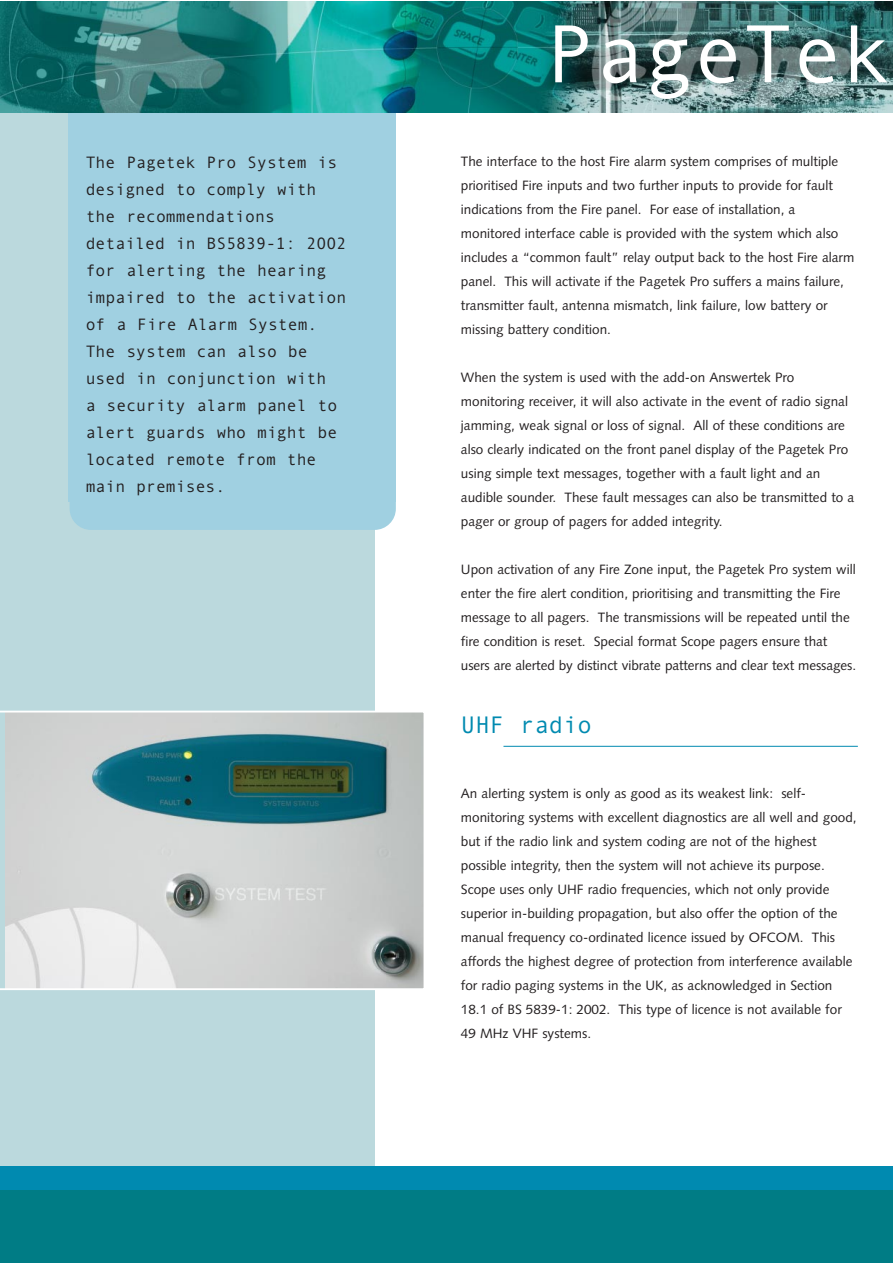
<style>
.page{position:relative;width:893px;height:1263px;background:#fff}
.page>*{position:absolute;margin:0;border:0;box-sizing:border-box;transform-origin:0 0}
.t1{font:82.5px "Monotypecom";color:#fff}
.t2{font:24px "Monotypecom";color:#008ab0}
.t3{font:16.5px/27px "Monotypecom";color:#231f20}
.t4{font:13.5px/24px "Syntax";color:#231f20}
</style>
<div class="page">
<div style="left:0;top:2px;width:374px;height:1173px;background:#bbd9dd"></div>
<div style="left:68px;top:112px;width:328px;height:390px;background:#a0d0e1"></div>
<div style="left:70px;top:273px;width:326px;height:257px;background:#a0d0e1;border-radius:21px"></div>
<div style="left:0;top:1190px;width:892px;height:73px;background:#007c85"></div>
<div style="left:0;top:1166px;width:892px;height:24px;background:#008ab0"></div>
<img style="left:0;top:2px;width:892px;height:110px">
<hr style="left:503px;top:746px;width:354px;height:1px;background:#008ab0">
<svg style="left:0;top:711px;width:424px;height:279px;background:#abbbbc"></svg>
<p class="t3" style="left:86px;top:150px;width:262px">The Pagetek Pro System is designed to comply with the recommendations detailed in BS5839-1: 2002 for alerting the hearing impaired to the activation of a Fire Alarm System.<br>The system can also be used in conjunction with<br>a security alarm panel to alert guards who might be located remote from the main premises.</p>
<h1 class="t1" style="left:545px;top:25px;width:348px">PageTek</h1>
<p class="t4" style="left:461px;top:151px;width:395px">The interface to the host Fire alarm system comprises of multiple prioritised Fire inputs and two further inputs to provide for fault indications from the Fire panel. For ease of installation, a monitored interface cable is provided with the system which also includes a “common fault” relay output back to the host Fire alarm panel. This will activate if the Pagetek Pro suffers a mains failure, transmitter fault, antenna mismatch, link failure, low battery or missing battery condition.</p>
<p class="t4" style="left:461px;top:367px;width:395px">When the system is used with the add-on Answertek Pro monitoring receiver, it will also activate in the event of radio signal jamming, weak signal or loss of signal. All of these conditions are also clearly indicated on the front panel display of the Pagetek Pro using simple text messages, together with a fault light and an audible sounder. These fault messages can also be transmitted to a pager or group of pagers for added integrity.</p>
<p class="t4" style="left:461px;top:559px;width:397px">Upon activation of any Fire Zone input, the Pagetek Pro system will enter the fire alert condition, prioritising and transmitting the Fire message to all pagers. The transmissions will be repeated until the fire condition is reset. Special format Scope pagers ensure that users are alerted by distinct vibrate patterns and clear text messages.</p>
<h2 class="t2" style="left:461px;top:716px;width:133px">UHF radio</h2>
<p class="t4" style="left:461px;top:782px;width:397px">An alerting system is only as good as its weakest link: self&shy;monitoring systems with excellent diagnostics are all well and good, but if the radio link and system coding are not of the highest possible integrity, then the system will not achieve its purpose.<br>Scope uses only UHF radio frequencies, which not only provide superior in-building propagation, but also offer the option of the manual frequency co-ordinated licence issued by OFCOM. This affords the highest degree of protection from interference available for radio paging systems in the UK, as acknowledged in Section 18.1 of BS 5839-1: 2002. This type of licence is not available for 49 MHz VHF systems.</p>
</div>
